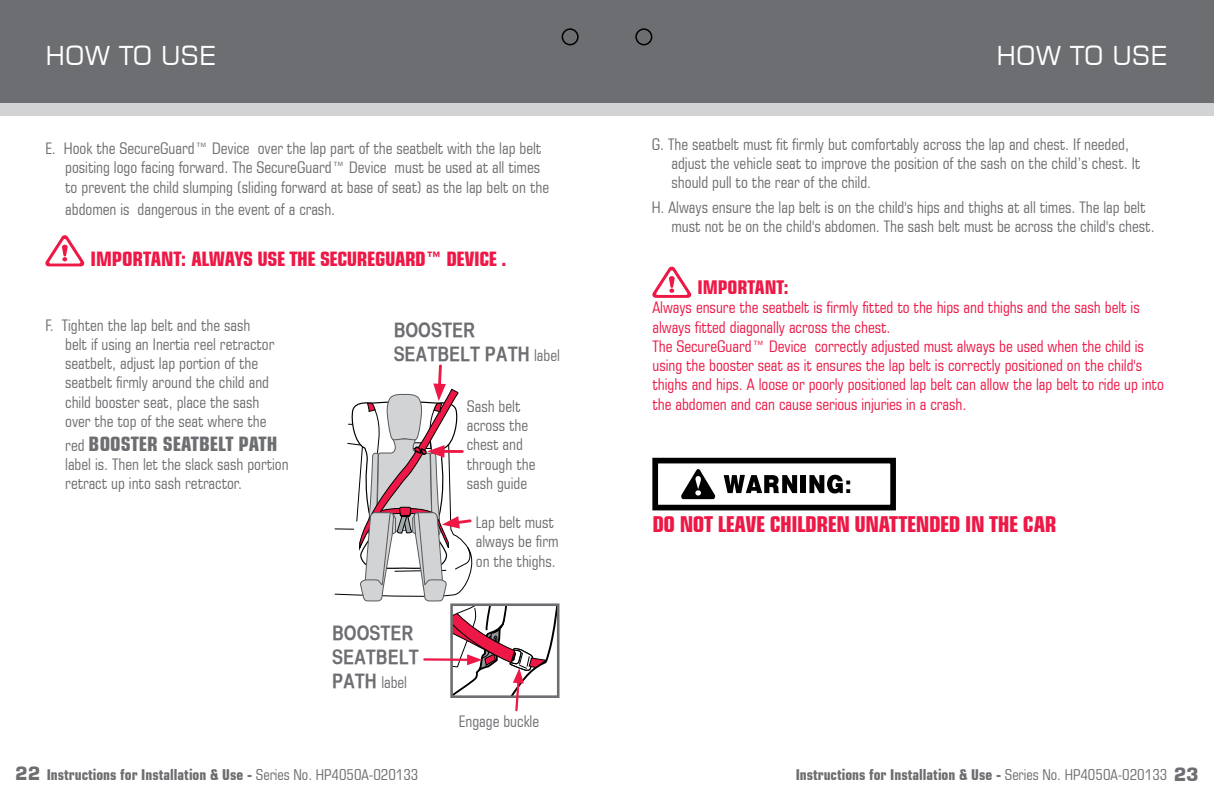
<style>
.page{position:relative;width:1214px;height:806px;background:#fff}
.page>*{position:absolute;margin:0;border:0;box-sizing:border-box;transform-origin:0 0}
.t1{font:26px "Square 721 BT";color:#fff}
.t2{font:700 condensed 22px "Square 721 BT";letter-spacing:-.02em;color:#ed1846}
.t3{font:900 condensed 22px "Swiss 721 BT";color:#000}
.t4{font:700 condensed 20px "Square 721 BT";letter-spacing:-.02em;color:#ed1846}
.t5{font:20px/24px "Helvetica CY Bold";color:#6d6e71}
.t6{font:700 condensed 20px "Square 721 BT";color:#6d6e71}
.t7{font:700 condensed 19px "Square 721 BT";color:#ed1846}
.t8{font:condensed 16px/19.2px "Square 721 BT";color:#6d6e71}
.t9{font:condensed 16px/19.2px "Square 721 BT";color:#ed1846}
.t10{font:700 condensed 15px "Square 721 BT";color:#6d6e71}
.s1{font-weight:400;font-size:16px}
.s2{font-family:"Square 721 BT";font-stretch:condensed;font-size:16px}
.s3{font-family:"Helvetica CY Bold";font-stretch:normal;font-size:20px}
.s4{font-stretch:normal;font-size:18px}
.s5{font-weight:400}
</style>
<div class="page">
<div style="left:0;top:0;width:1213px;height:103px;background:#6d6e71"></div>
<div style="left:561px;top:28px;width:17px;height:17px;border:2px solid #000;border-radius:50%"></div>
<div style="left:635px;top:28px;width:17px;height:17px;border:2px solid #000;border-radius:50%"></div>
<div style="left:0;top:103px;width:1213px;height:13px;background:#d1d3d4"></div>
<svg style="left:652px;top:266px;width:40px;height:32px"></svg>
<div style="left:652px;top:457px;width:243px;height:53px;border:6px solid #000"></div>
<svg style="left:723px;top:474px;width:74px;height:18px"></svg>
<div style="left:800px;top:475px;width:5px;height:17px;background:#000"></div>
<svg style="left:809px;top:474px;width:33px;height:19px"></svg>
<svg style="left:681px;top:469px;width:34px;height:30px"></svg>
<svg style="left:45px;top:235px;width:40px;height:32px"></svg>
<svg style="left:559px;top:603px;width:1px;height:88px"></svg>
<svg style="left:334px;top:364px;width:224px;height:348px"></svg>
<h1 class="t1" style="left:45px;top:39px;width:172px">HOW TO USE</h1>
<h1 class="t1" style="left:996px;top:39px;width:172px">HOW TO USE</h1>
<p class="t8" style="left:65px;top:138px;width:485px;text-indent:-20px">E. Hook the SecureGuard™ Device over the lap part of the seatbelt with the lap belt positing logo facing forward. The SecureGuard™ Device must be used at all times to prevent the child slumping (sliding forward at base of seat) as the lap belt on the</p>
<p class="t8" style="left:65px;top:200px;width:271px">abdomen is dangerous in the event of a crash.</p>
<p class="t4" style="left:90px;top:247px;width:417px">IMPORTANT: ALWAYS USE THE SECUREGUARD™ DEVICE .</p>
<p class="t8" style="left:65px;top:315px;width:210px;text-indent:-20px">F. Tighten the lap belt and the sash belt if using an Inertia reel retractor seatbelt, adjust lap portion of the seatbelt firmly around the child and child booster seat, place the sash over the top of the seat where the</p>
<p class="t6" style="left:65px;top:431px;width:214px"><span class="s1">red</span> BOOSTER SEATBELT PATH</p>
<p class="t8" style="left:65px;top:454px;width:225px">label is. Then let the slack sash portion retract up into sash retractor.</p>
<p class="t5" style="left:393px;top:317px;width:168px">BOOSTER<br>SEATBELT PATH <span class="s2">label</span></p>
<p class="t8" style="left:466px;top:396px;width:70px">Sash belt across the chest and through the sash guide</p>
<p class="t5" style="left:332px;top:620px;width:88px">BOOSTER<br>SEATBELT</p>
<p class="t8" style="left:332px;top:672px;width:76px"><span class="s3">PATH</span> label</p>
<p class="t8" style="left:476px;top:512px;width:84px">Lap belt must always be firm on the thighs.</p>
<p class="t8" style="left:459px;top:710px;width:82px">Engage buckle</p>
<p class="t8" style="left:671px;top:134px;width:470px;text-indent:-20px">G. The seatbelt must fit firmly but comfortably across the lap and chest. If needed, adjust the vehicle seat to improve the position of the sash on the child’s chest. It should pull to the rear of the child.</p>
<p class="t8" style="left:671px;top:197px;width:484px;text-indent:-20px">H. Always ensure the lap belt is on the child's hips and thighs at all times. The lap belt must not be on the child's abdomen. The sash belt must be across the child's chest.</p>
<p class="t7" style="left:697px;top:276px;width:93px">IMPORTANT:</p>
<p class="t9" style="left:652px;top:298px;width:513px">Always ensure the seatbelt is firmly fitted to the hips and thighs and the sash belt is always fitted diagonally across the chest.<br>The SecureGuard™ Device correctly adjusted must always be used when the child is using the booster seat as it ensures the lap belt is correctly positioned on the child's thighs and hips. A loose or poorly positioned lap belt can allow the lap belt to ride up into the abdomen and can cause serious injuries in a crash.</p>
<h2 class="t3" style="left:845px;top:472px;width:8px">:</h2>
<h2 class="t2" style="left:652px;top:510px;width:405px">DO NOT LEAVE CHILDREN UNATTENDED IN THE CAR</h2>
<p class="t10" style="left:15px;top:765px;width:404px"><span class="s4">22</span> Instructions for Installation &amp; Use - <span class="s5">Series No. HP4050A-020133</span></p>
<p class="t10" style="left:795px;top:765px;width:404px">Instructions for Installation &amp; Use - <span class="s5">Series No. HP4050A-020133</span> <span class="s4">23</span></p>
</div>
